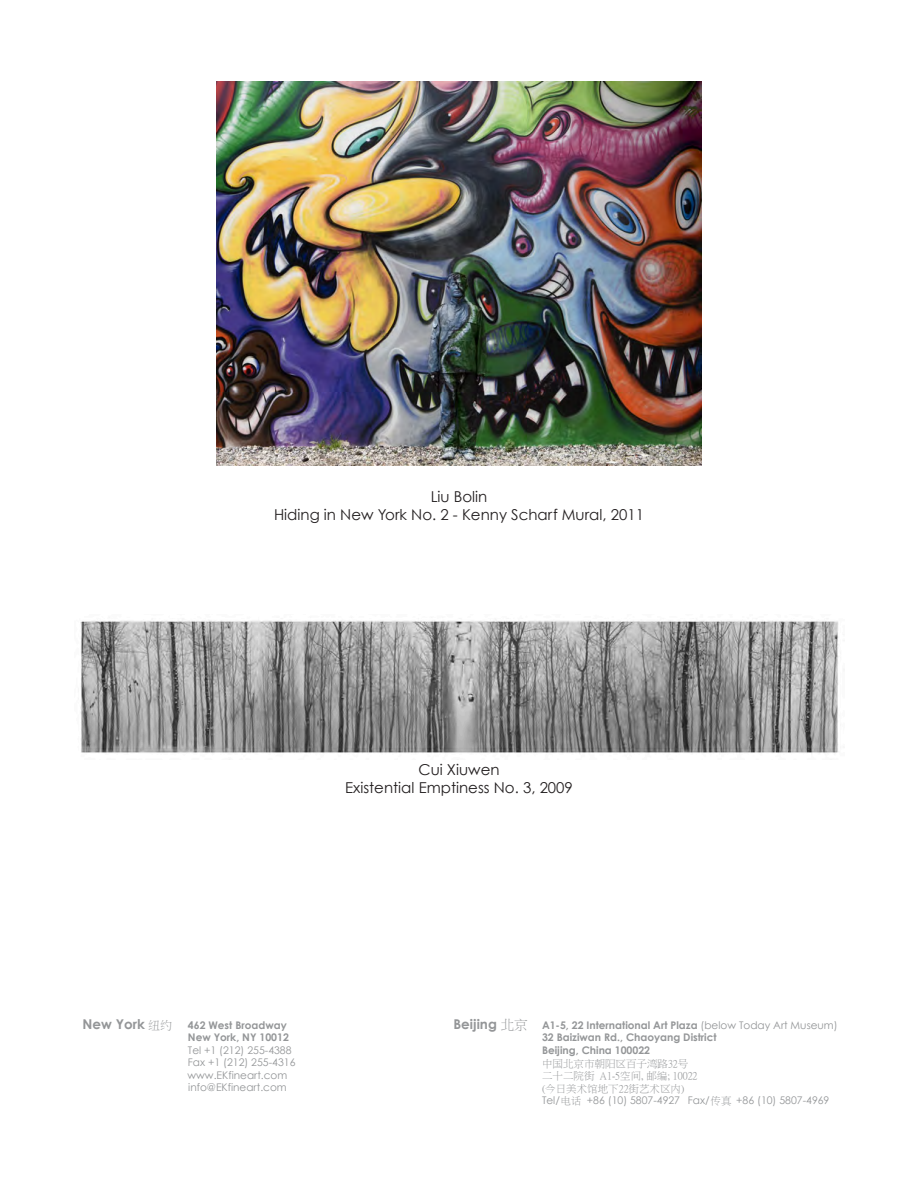
<style>
.page{position:relative;width:918px;height:1188px;background:#fff}
.page>*{position:absolute;margin:0;border:0;box-sizing:border-box;transform-origin:0 0}
.t1{font:15px/18px "Century Gothic";color:#231f20;text-align:center}
.t2{font:700 13.5px "Century Gothic";color:#949698}
.t3{font:700 10.5px/12.6px "Century Gothic";color:#949698}
.t4{font:10.5px/12.6px "Century Gothic";color:#949698}
.t5{font:10.5px/12.6px "P Ming Li U";color:#949698}
.s1{font-family:"P Ming Li U";font-weight:400;font-size:12px}
.s2{font-size:13.5px}
.s3{font-family:"P Ming Li U";font-weight:400;font-size:13.5px}
.s4{font-weight:400}
.s5{font-family:"P Ming Li U"}
</style>
<div class="page">
<img style="left:216px;top:81px;width:486px;height:385px">
<img style="left:80px;top:619px;width:759px;height:135px">
<h1 class="t1" style="left:274px;top:487px;width:372px">Liu Bolin<br>Hiding in New York No. 2 - Kenny Scharf Mural, 2011</h1>
<h1 class="t1" style="left:345px;top:760px;width:229px">Cui Xiuwen<br>Existential Emptiness No. 3, 2009</h1>
<p class="t2" style="left:82px;top:1016px;width:91px">New York <span class="s1">纽约</span></p>
<p class="t3" style="left:188px;top:1018px;width:103px">462 West Broadway<br>New York, NY 10012</p>
<p class="t4" style="left:188px;top:1044px;width:109px">Tel +1 (212) 255-4388<br>Fax +1 (212) 255-4316</p>
<p class="t4" style="left:188px;top:1069px;width:101px;line-height:12px">www.EKfineart.com info@EKfineart.com</p>
<p class="t3" style="left:542px;top:1018px;width:297px;text-indent:-89px"><span class="s2">Beijing</span> <span class="s3">北京</span> A1-5, 22 International Art Plaza <span class="s4">(below Today Art Museum)<br></span>32 Baiziwan Rd., Chaoyang District<br>Beijing, China 100022</p>
<p class="t5" style="left:542px;top:1057px;width:157px">中国北京市朝阳区百子湾路32号二十二院街 A1-5空间, 邮编; 10022 (今日美术馆地下22街艺术区内)</p>
<p class="t4" style="left:542px;top:1094px;width:289px">Tel/<span class="s5">电话</span> +86 (10) 5807-4927 Fax/<span class="s5">传真</span> +86 (10) 5807-4969</p>
</div>
